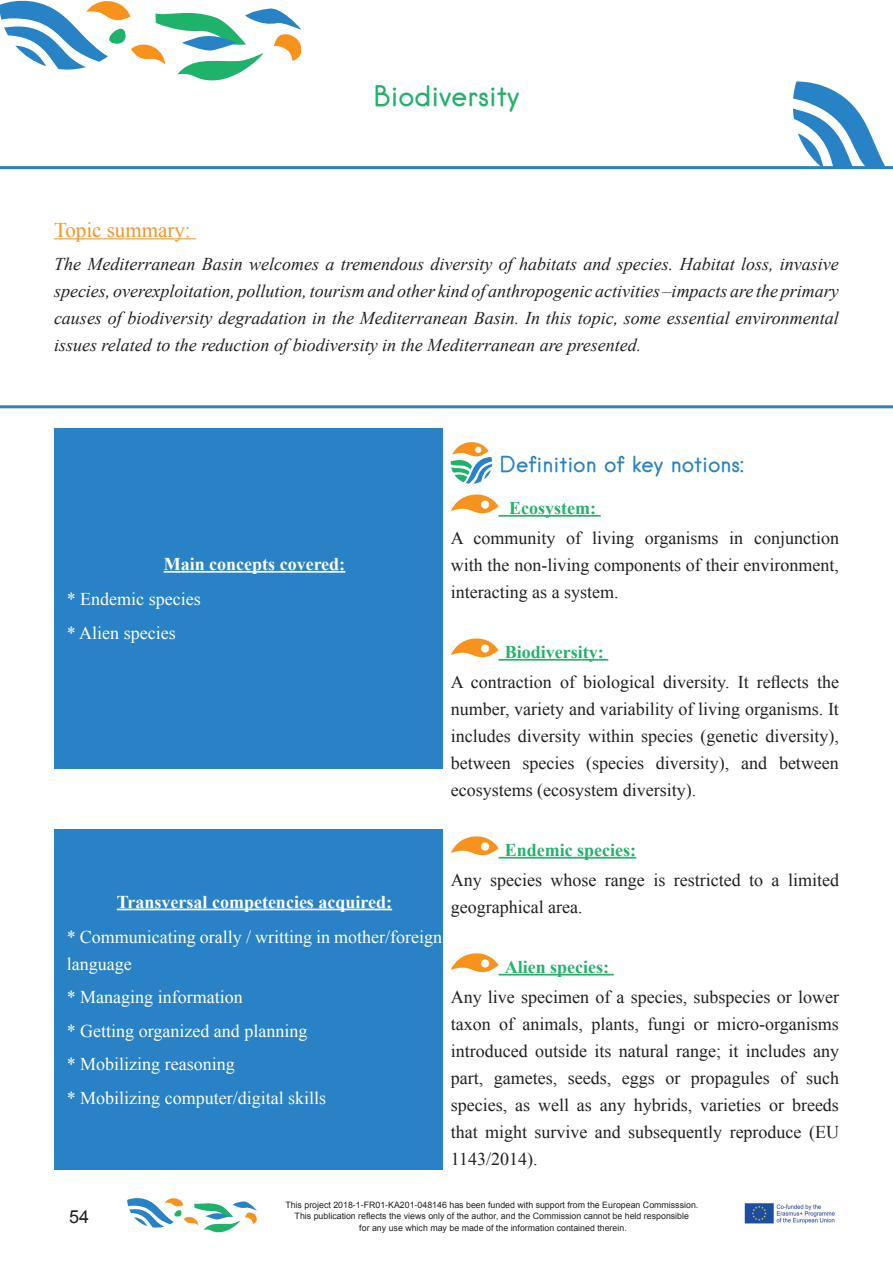
<style>
.page{position:relative;width:893px;height:1263px;background:#fff}
.page>*{position:absolute;margin:0;border:0;box-sizing:border-box;transform-origin:0 0}
.t1{font:27px "Hanken";color:#23b16b}
.t2{font:21px "Hanken";color:#2982c5}
.t3{font:21px "Times New Roman";color:#f69323}
.t4{font:18px/27px "Times New Roman";color:#231f20;text-align:justify}
.t5{font:italic 18px/27px "Times New Roman";color:#231f20;text-align:justify}
.t6{font:18px/33.3px "Times New Roman";color:#fff}
.t7{font:700 18px "Times New Roman";color:#fff}
.t8{font:700 18px "Times New Roman";color:#23b16b}
.t9{font:18px "Arial";color:#231f20}
.t10{font:8.85px/11.4px "Arial";color:#231f20;text-align:center}
</style>
<div class="page">
<svg style="left:0;top:166px;width:893px;height:242px"></svg>
<svg style="left:793px;top:81px;width:92px;height:85px"></svg>
<svg style="left:0;top:0;width:302px;height:81px"></svg>
<div style="left:54px;top:428px;width:388px;height:340px;background:#2982c5"></div>
<div style="left:54px;top:829px;width:388px;height:340px;background:#2982c5"></div>
<svg style="left:128px;top:1198px;width:129px;height:35px"></svg>
<img style="left:744px;top:1203px;width:91px;height:21px">
<hr style="left:54px;top:238px;width:142px;height:1px;background:#f69323">
<hr style="left:164px;top:571px;width:181px;height:2px;background:#fff">
<svg style="left:451px;top:442px;width:41px;height:42px"></svg>
<div style="left:475px;top:446px;width:7px;height:7px;background:#fff;border-radius:50%"></div>
<hr style="left:499px;top:515px;width:102px;height:2px;background:#23b16b">
<hr style="left:499px;top:659px;width:109px;height:2px;background:#23b16b">
<hr style="left:499px;top:857px;width:137px;height:1px;background:#23b16b">
<hr style="left:499px;top:974px;width:115px;height:1px;background:#23b16b">
<svg style="left:451px;top:494px;width:48px;height:20px"></svg>
<div style="left:481px;top:500px;width:8px;height:9px;background:#fff;border-radius:50%"></div>
<svg style="left:451px;top:638px;width:48px;height:20px"></svg>
<div style="left:481px;top:644px;width:8px;height:9px;background:#fff;border-radius:50%"></div>
<svg style="left:451px;top:836px;width:48px;height:20px"></svg>
<div style="left:481px;top:842px;width:8px;height:9px;background:#fff;border-radius:50%"></div>
<svg style="left:451px;top:953px;width:48px;height:20px"></svg>
<div style="left:481px;top:959px;width:8px;height:9px;background:#fff;border-radius:50%"></div>
<hr style="left:117px;top:908px;width:275px;height:2px;background:#fff">
<h1 class="t1" style="left:373px;top:79px;width:148px">Biodiversity</h1>
<p class="t3" style="left:54px;top:215px;width:138px">Topic summary:</p>
<p class="t5" style="left:54px;top:250px;width:786px">The Mediterranean Basin welcomes a tremendous diversity of habitats and species. Habitat loss, invasive species, overexploitation, pollution, tourism and other kind of anthropogenic activities –impacts are the primary causes of biodiversity degradation in the Mediterranean Basin. In this topic, some essential environmental issues related to the reduction of biodiversity in the Mediterranean are presented.</p>
<p class="t7" style="left:164px;top:551px;width:183px">Main concepts covered:</p>
<p class="t6" style="left:67px;top:582px;width:135px">* Endemic species * Alien species</p>
<p class="t2" style="left:500px;top:451px;width:246px">Definition of key notions:</p>
<p class="t8" style="left:509px;top:495px;width:88px">Ecosystem:</p>
<p class="t4" style="left:451px;top:524px;width:390px">A community of living organisms in conjunction with the non-living components of their environment, interacting as a system.</p>
<p class="t8" style="left:505px;top:639px;width:100px">Biodiversity:</p>
<p class="t4" style="left:451px;top:668px;width:390px">A contraction of biological diversity. It reflects the number, variety and variability of living organisms. It includes diversity within species (genetic diversity), between species (species diversity), and between ecosystems (ecosystem diversity).</p>
<p class="t7" style="left:117px;top:888px;width:277px">Transversal competencies acquired:</p>
<p class="t6" style="left:67px;top:923px;width:377px;line-height:27px">* Communicating orally / writting in mother/foreign language</p>
<p class="t6" style="left:67px;top:980px;width:261px">* Managing information<br>* Getting organized and planning<br>* Mobilizing reasoning<br>* Mobilizing computer/digital skills</p>
<p class="t8" style="left:505px;top:837px;width:133px">Endemic species:</p>
<p class="t4" style="left:451px;top:866px;width:390px">Any species whose range is restricted to a limited geographical area.</p>
<p class="t8" style="left:505px;top:954px;width:106px">Alien species:</p>
<p class="t4" style="left:451px;top:982px;width:390px">Any live specimen of a species, subspecies or lower taxon of animals, plants, fungi or micro-organisms introduced outside its natural range; it includes any part, gametes, seeds, eggs or propagules of such species, as well as any hybrids, varieties or breeds that might survive and subsequently reproduce (EU 1143/2014).</p>
<p class="t9" style="left:69px;top:1204px;width:22px">54</p>
<p class="t10" style="left:285px;top:1199px;width:414px">This project 2018-1-FR01-KA201-048146 has been funded with support from the European Commisssion.<br>This publication reflects the views only of the author, and the Commission cannot be held responsible<br>for any use which may be made of the information contained therein.</p>
</div>
